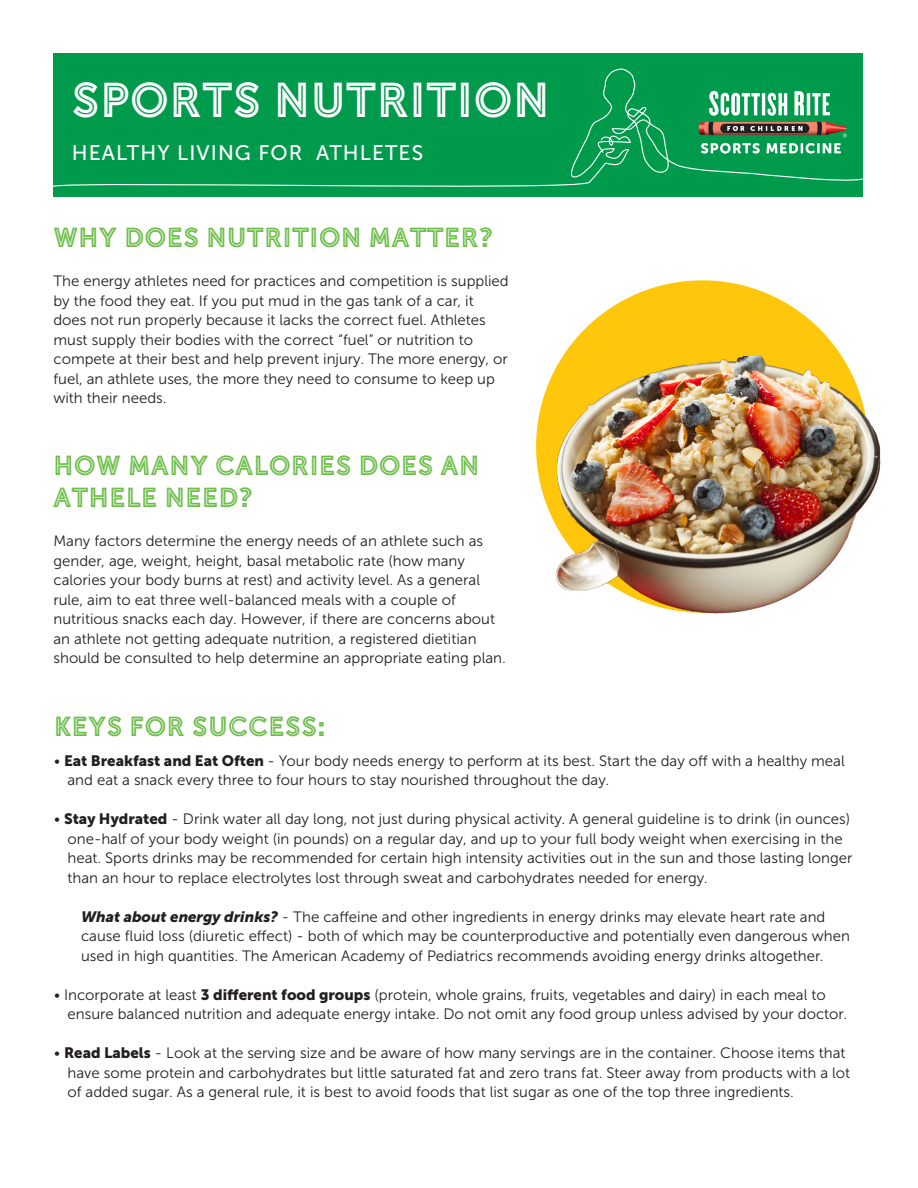
<style>
.page{position:relative;width:918px;height:1188px;background:#fff}
.page>*{position:absolute;margin:0;border:0;box-sizing:border-box;transform-origin:0 0}
.t1{font:48px "Scottish Rite INLINE A";letter-spacing:.025em;color:#fff}
.t2{font:27px/32.4px "Scottish Rite INLINE A";letter-spacing:.025em;color:#6dbe4b}
.t3{font:21px "Museo Sans 500";letter-spacing:.05em;color:#fff}
.t4{font:15px/19.5px "Museo Sans 300";color:#231f20}
.s1{font-family:"Museo Sans 900"}
.s2{font-family:"Museo Sans 900";font-style:italic}
</style>
<div class="page">
<div style="left:53px;top:53px;width:810px;height:144px;background:#009a4c"></div>
<div style="left:536px;top:280px;width:332px;height:333px;background:#fec70c;border-radius:50%"></div>
<img style="left:555px;top:356px;width:326px;height:258px">
<svg style="left:53px;top:68px;width:810px;height:119px"></svg>
<p class="t1" style="left:72px;top:73px;width:479px">SPORTS NUTRITION</p>
<p class="t3" style="left:72px;top:141px;width:353px">HEALTHY LIVING FOR ATHLETES</p>
<p class="t2" style="left:53px;top:221px;width:441px">WHY DOES NUTRITION MATTER?</p>
<p class="t4" style="left:53px;top:271px;width:457px">The energy athletes need for practices and competition is supplied by the food they eat. If you put mud in the gas tank of a car, it does not run properly because it lacks the correct fuel. Athletes must supply their bodies with the correct “fuel” or nutrition to compete at their best and help prevent injury. The more energy, or fuel, an athlete uses, the more they need to consume to keep up with their needs.</p>
<p class="t2" style="left:53px;top:449px;width:427px">HOW MANY CALORIES DOES AN<br>ATHELE NEED?</p>
<p class="t4" style="left:53px;top:532px;width:454px">Many factors determine the energy needs of an athlete such as gender, age, weight, height, basal metabolic rate (how many calories your body burns at rest) and activity level. As a general rule, aim to eat three well-balanced meals with a couple of nutritious snacks each day. However, if there are concerns about an athlete not getting adequate nutrition, a registered dietitian should be consulted to help determine an appropriate eating plan.</p>
<p class="t2" style="left:54px;top:710px;width:273px">KEYS FOR SUCCESS:</p>
<p class="t4" style="left:68px;top:751px;width:779px;text-indent:-14px">• <span class="s1">Eat Breakfast and Eat Often</span> - Your body needs energy to perform at its best. Start the day off with a healthy meal and eat a snack every three to four hours to stay nourished throughout the day.</p>
<p class="t4" style="left:68px;top:809px;width:786px;text-indent:-14px">• <span class="s1">Stay Hydrated</span> - Drink water all day long, not just during physical activity. A general guideline is to drink (in ounces) one-half of your body weight (in pounds) on a regular day, and up to your full body weight when exercising in the heat. Sports drinks may be recommended for certain high intensity activities out in the sun and those lasting longer than an hour to replace electrolytes lost through sweat and carbohydrates needed for energy.</p>
<p class="t4" style="left:81px;top:907px;width:770px"><span class="s2">What about energy drinks?</span> - The caffeine and other ingredients in energy drinks may elevate heart rate and cause fluid loss (diuretic effect) - both of which may be counterproductive and potentially even dangerous when used in high quantities. The American Academy of Pediatrics recommends avoiding energy drinks altogether.</p>
<p class="t4" style="left:68px;top:985px;width:781px;text-indent:-14px">• Incorporate at least <span class="s1">3 different food groups</span> (protein, whole grains, fruits, vegetables and dairy) in each meal to ensure balanced nutrition and adequate energy intake. Do not omit any food group unless advised by your doctor.</p>
<p class="t4" style="left:68px;top:1043px;width:784px;text-indent:-14px">• <span class="s1">Read Labels</span> - Look at the serving size and be aware of how many servings are in the container. Choose items that have some protein and carbohydrates but little saturated fat and zero trans fat. Steer away from products with a lot of added sugar. As a general rule, it is best to avoid foods that list sugar as one of the top three ingredients.</p>
</div>
